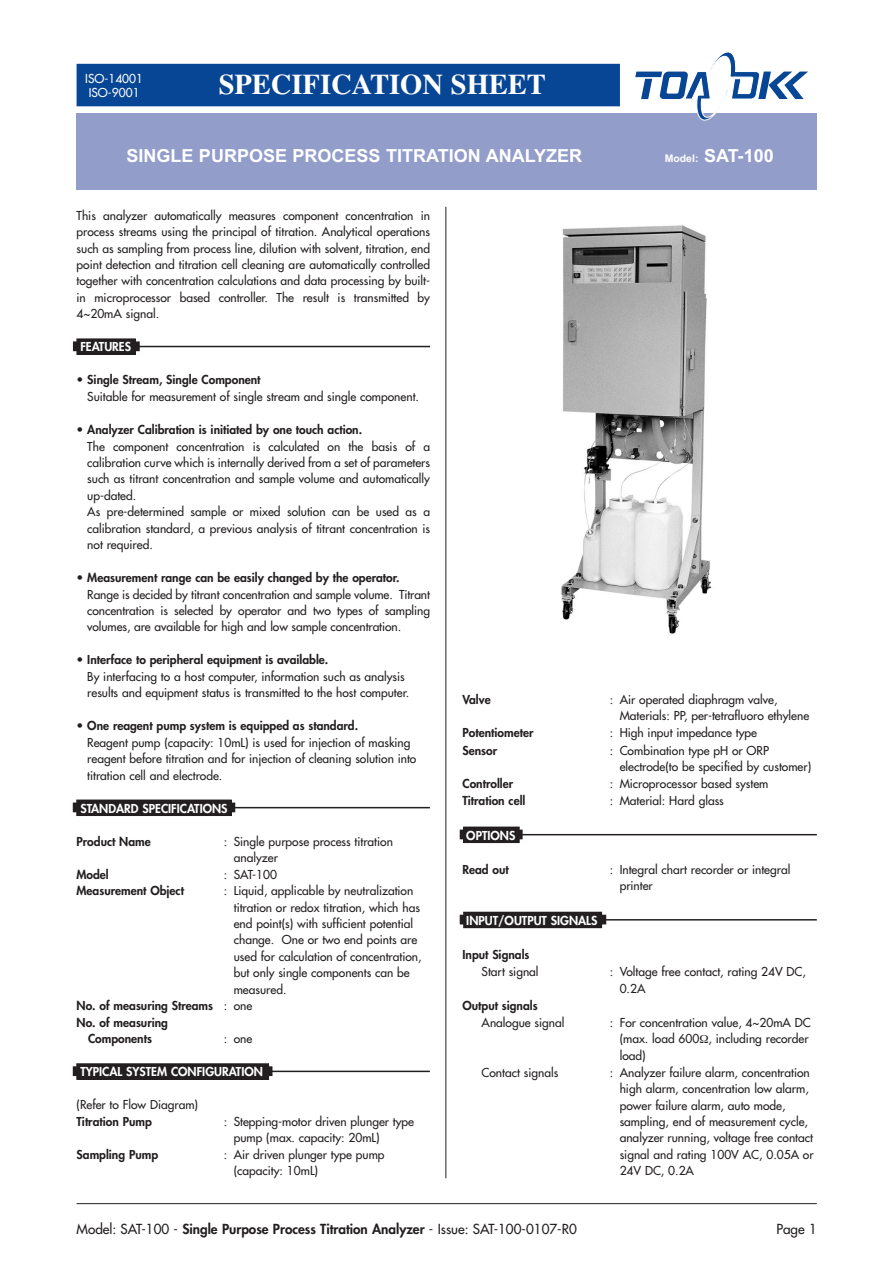
<style>
.page{position:relative;width:893px;height:1262px;background:#fff}
.page>*{position:absolute;margin:0;border:0;box-sizing:border-box;transform-origin:0 0}
.t1{font:700 28.5px "Times";color:#fff}
.t2{font:700 18px "Arial";color:#fff}
.t3{font:800 13.5px "Futura";color:#231f20}
.t4{font:13.5px "Futura";color:#231f20}
.t5{font:12px/16.4px "Futura";color:#231f20}
.t6{font:800 12px "Futura";color:#231f20}
.t7{font:800 12px "Futura";color:#fff}
.t8{font:12px/13.5px "Futura";color:#fff}
.s1{font-size:10.5px}
.s2{font-weight:400}
.s3{color:#fff}
</style>
<div class="page">
<div style="left:459px;top:914px;width:147px;height:10px;background:#231f20"></div>
<hr style="left:463px;top:919px;width:353px;height:1px;background:#231f20">
<div style="left:463px;top:912px;width:138px;height:15px;background:#231f20"></div>
<div style="left:463px;top:911px;width:139px;height:17px;border:1px solid #231f20"></div>
<div style="left:459px;top:829px;width:63px;height:10px;background:#231f20"></div>
<hr style="left:463px;top:834px;width:353px;height:1px;background:#231f20">
<div style="left:463px;top:827px;width:56px;height:15px;background:#231f20"></div>
<div style="left:463px;top:826px;width:56px;height:17px;border:1px solid #231f20"></div>
<div style="left:73px;top:1066px;width:199px;height:10px;background:#231f20"></div>
<hr style="left:76px;top:1070px;width:354px;height:2px;background:#231f20">
<div style="left:77px;top:1063px;width:191px;height:16px;background:#231f20"></div>
<div style="left:76px;top:1063px;width:193px;height:16px;border:1px solid #231f20"></div>
<hr style="left:77px;top:1203px;width:739px;height:1px;background:#231f20">
<div style="left:73px;top:802px;width:162px;height:10px;background:#231f20"></div>
<hr style="left:76px;top:807px;width:354px;height:1px;background:#231f20">
<div style="left:77px;top:800px;width:154px;height:15px;background:#231f20"></div>
<div style="left:76px;top:799px;width:156px;height:17px;border:1px solid #231f20"></div>
<div style="left:73px;top:341px;width:67px;height:10px;background:#231f20"></div>
<hr style="left:77px;top:346px;width:353px;height:1px;background:#231f20">
<div style="left:77px;top:339px;width:58px;height:15px;background:#231f20"></div>
<div style="left:77px;top:338px;width:59px;height:17px;border:1px solid #231f20"></div>
<div style="left:77px;top:65px;width:542px;height:41px;background:#074694"></div>
<div style="left:77px;top:64px;width:543px;height:42px;border:2px solid #074694"></div>
<div style="left:77px;top:113px;width:739px;height:76px;background:#939dca"></div>
<svg style="left:635px;top:52px;width:173px;height:68px"></svg>
<img style="left:561px;top:225px;width:151px;height:409px">
<hr style="left:445px;top:207px;width:1px;height:971px;background:#231f20">
<p class="t8" style="left:85px;top:73px;width:59px">ISO-14001<br>ISO-9001</p>
<h1 class="t1" style="left:219px;top:74px;width:329px">SPECIFICATION SHEET</h1>
<h2 class="t2" style="left:126px;top:149px;width:457px">SINGLE PURPOSE PROCESS TITRATION ANALYZER</h2>
<h2 class="t2" style="left:664px;top:149px;width:111px"><span class="s1">Model:</span> SAT-100</h2>
<p class="t5" style="left:77px;top:208px;width:355px;text-align:justify">This analyzer automatically measures component concentration in process streams using the principal of titration. Analytical operations such as sampling from process line, dilution with solvent, titration, end point detection and titration cell cleaning are automatically controlled together with concentration calculations and data processing by built&shy;in microprocessor based controller. The result is transmitted by 4~20mA signal.</p>
<p class="t7" style="left:80px;top:341px;width:52px">FEATURES</p>
<p class="t6" style="left:77px;top:374px;width:185px"><span class="s2">•</span> Single Stream, Single Component</p>
<p class="t5" style="left:77px;top:389px;width:344px"><span class="s3">•</span> Suitable for measurement of single stream and single component.</p>
<p class="t6" style="left:77px;top:424px;width:287px">• Analyzer Calibration is initiated by one touch action.</p>
<p class="t5" style="left:87px;top:439px;width:344px;text-align:justify;text-indent:-11px"><span class="s3">•</span> The component concentration is calculated on the basis of a calibration curve which is internally derived from a set of parameters such as titrant concentration and sample volume and automatically up-dated.</p>
<p class="t5" style="left:87px;top:504px;width:344px;text-align:justify;text-indent:-11px"><span class="s3">•</span> As pre-determined sample or mixed solution can be used as a calibration standard, a previous analysis of titrant concentration is not required.</p>
<p class="t6" style="left:77px;top:572px;width:324px">• Measurement range can be easily changed by the operator.</p>
<p class="t5" style="left:87px;top:587px;width:344px;text-align:justify;text-indent:-11px"><span class="s3">•</span> Range is decided by titrant concentration and sample volume. Titrant concentration is selected by operator and two types of sampling volumes, are available for high and low sample concentration.</p>
<p class="t6" style="left:77px;top:654px;width:253px">• Interface to peripheral equipment is available.</p>
<p class="t5" style="left:87px;top:669px;width:323px;text-indent:-11px"><span class="s3">•</span> By interfacing to a host computer, information such as analysis results and equipment status is transmitted to the host computer.</p>
<p class="t6" style="left:77px;top:720px;width:283px">• One reagent pump system is equipped as standard.</p>
<p class="t5" style="left:87px;top:735px;width:331px;text-indent:-11px"><span class="s3">•</span> Reagent pump (capacity: 10mL) is used for injection of masking reagent before titration and for injection of cleaning solution into titration cell and electrode.</p>
<p class="t7" style="left:80px;top:802px;width:149px">STANDARD SPECIFICATIONS</p>
<p class="t6" style="left:77px;top:835px;width:76px">Product Name</p>
<p class="t5" style="left:234px;top:834px;width:161px;text-indent:-10px">: Single purpose process titration analyzer</p>
<p class="t6" style="left:77px;top:868px;width:34px">Model</p>
<p class="t5" style="left:224px;top:867px;width:55px">: SAT-100</p>
<p class="t6" style="left:77px;top:885px;width:109px">Measurement Object</p>
<p class="t5" style="left:224px;top:883px;width:191px">: Liquid, applicable by neutralization</p>
<p class="t5" style="left:234px;top:900px;width:188px">titration or redox titration, which has</p>
<p class="t5" style="left:234px;top:916px;width:181px">end point(s) with sufficient potential</p>
<p class="t5" style="left:234px;top:932px;width:185px">change. One or two end points are</p>
<p class="t5" style="left:234px;top:949px;width:189px">used for calculation of concentration,</p>
<p class="t5" style="left:234px;top:965px;width:177px">but only single components can be</p>
<p class="t5" style="left:234px;top:981px;width:54px">measured.</p>
<p class="t6" style="left:77px;top:1000px;width:177px">No. of measuring Streams <span class="s2">: one</span></p>
<p class="t6" style="left:77px;top:1016px;width:93px">No. of measuring</p>
<p class="t6" style="left:88px;top:1032px;width:65px">Components</p>
<p class="t5" style="left:224px;top:1031px;width:30px">: one</p>
<p class="t7" style="left:80px;top:1066px;width:184px">TYPICAL SYSTEM CONFIGURATION</p>
<p class="t5" style="left:77px;top:1097px;width:123px">(Refer to Flow Diagram)</p>
<p class="t6" style="left:77px;top:1115px;width:77px">Titration Pump</p>
<p class="t5" style="left:234px;top:1114px;width:182px;text-indent:-10px">: Stepping-motor driven plunger type pump (max. capacity: 20mL)</p>
<p class="t6" style="left:77px;top:1148px;width:83px">Sampling Pump</p>
<p class="t5" style="left:234px;top:1146px;width:152px;text-indent:-10px">: Air driven plunger type pump (capacity: 10mL)</p>
<p class="t6" style="left:462px;top:693px;width:30px">Valve</p>
<p class="t5" style="left:619px;top:692px;width:191px;text-indent:-10px">: Air operated diaphragm valve,<br>Materials: PP, per-tetrafluoro ethylene</p>
<p class="t6" style="left:462px;top:727px;width:72px">Potentiometer</p>
<p class="t5" style="left:610px;top:725px;width:149px">: High input impedance type</p>
<p class="t6" style="left:462px;top:744px;width:36px">Sensor</p>
<p class="t5" style="left:619px;top:742px;width:193px;text-indent:-10px">: Combination type pH or ORP electrode(to be specified by customer)</p>
<p class="t6" style="left:462px;top:778px;width:52px">Controller</p>
<p class="t5" style="left:610px;top:776px;width:160px">: Microprocessor based system</p>
<p class="t6" style="left:462px;top:795px;width:64px">Titration cell</p>
<p class="t5" style="left:610px;top:793px;width:115px">: Material: Hard glass</p>
<p class="t7" style="left:466px;top:829px;width:50px">OPTIONS</p>
<p class="t6" style="left:462px;top:863px;width:48px">Read out</p>
<p class="t5" style="left:619px;top:862px;width:172px;text-indent:-10px">: Integral chart recorder or integral printer</p>
<p class="t7" style="left:466px;top:914px;width:133px">INPUT/OUTPUT SIGNALS</p>
<p class="t6" style="left:462px;top:949px;width:68px">Input Signals</p>
<p class="t5" style="left:481px;top:964px;width:59px">Start signal</p>
<p class="t5" style="left:619px;top:964px;width:188px;text-indent:-10px">: Voltage free contact, rating 24V DC,<br>0.2A</p>
<p class="t6" style="left:462px;top:999px;width:77px">Output signals</p>
<p class="t5" style="left:481px;top:1015px;width:84px">Analogue signal</p>
<p class="t5" style="left:619px;top:1015px;width:192px;text-indent:-10px">: For concentration value, 4~20mA DC (max. load 600 , including recorder load)</p>
<p class="t5" style="left:481px;top:1065px;width:78px">Contact signals</p>
<p class="t5" style="left:619px;top:1065px;width:195px;text-indent:-10px">: Analyzer failure alarm, concentration high alarm, concentration low alarm, power failure alarm, auto mode, sampling, end of measurement cycle, analyzer running, voltage free contact signal and rating 100V AC, 0.05A or 24V DC, 0.2A</p>
<p class="t3" style="left:77px;top:1222px;width:502px"><span class="s2">Model: SAT-100 -</span> Single Purpose Process Titration Analyzer <span class="s2">- Issue: SAT-100-0107-R0</span></p>
<p class="t4" style="left:776px;top:1222px;width:42px">Page 1</p>
</div>
